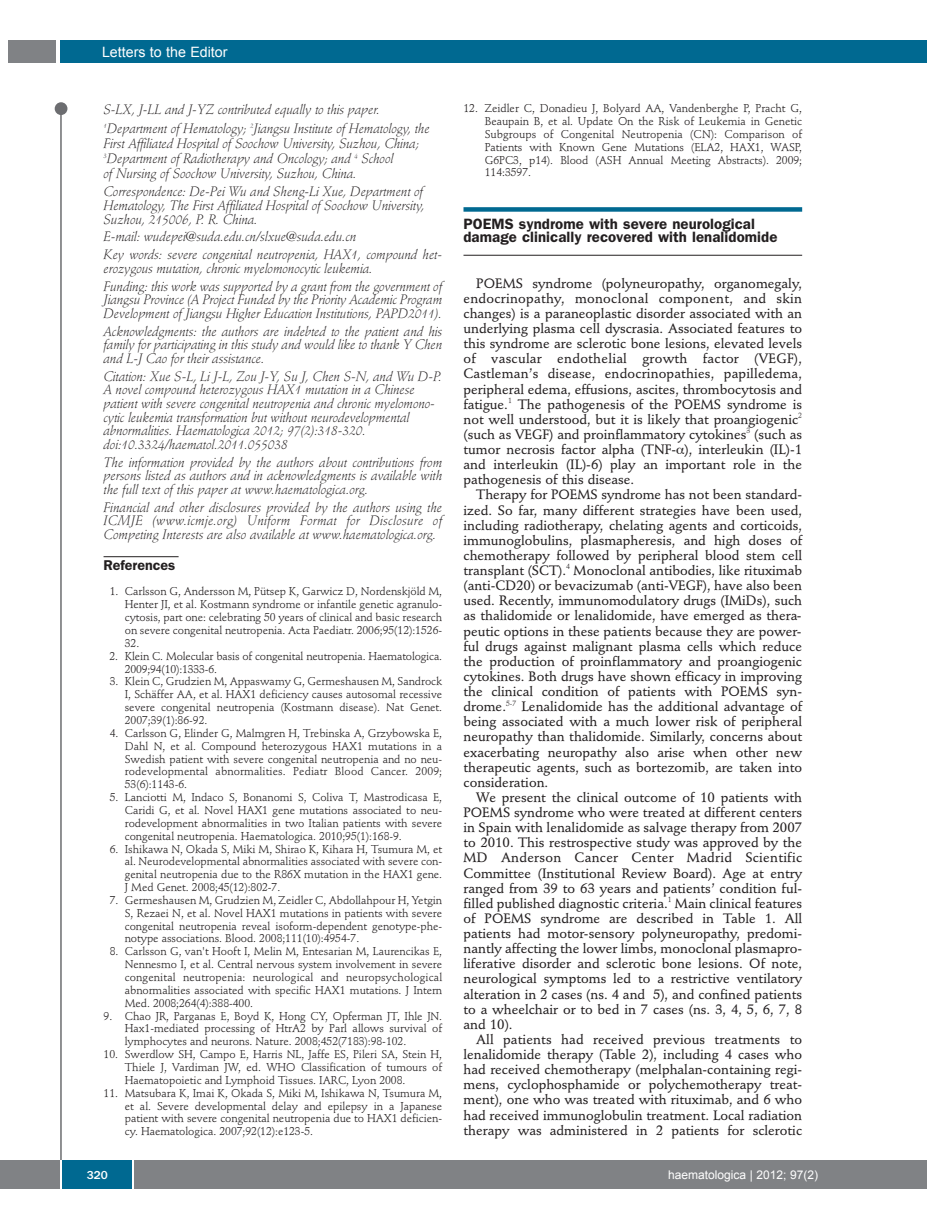
<style>
.page{position:relative;width:927px;height:1225px;background:#fff}
.page>*{position:absolute;margin:0;border:0;box-sizing:border-box;transform-origin:0 0}
.t1{font:600 15px/13.6px "Franklin Gothic";letter-spacing:.005em;color:#231f20}
.t2{font:14.25px "Arial";color:#fff}
.t3{font:600 14.25px "Franklin Gothic";color:#231f20}
.t4{font:500 13.5px/15.1px "Stempel Schneidler";color:#231f20;text-align:justify}
.t5{font:italic 300 13.5px/13.6px "Stempel Schneidler";letter-spacing:-.005em;color:#231f20}
.t6{font:12px "Arial";color:#fff}
.t7{font:500 12px "Franklin Gothic";color:#fff}
.t8{font:11.25px/12.9px "Stempel Schneidler";letter-spacing:-.005em;color:#231f20;text-align:justify}
</style>
<div class="page">
<div style="left:910px;top:1160px;width:17px;height:28px;background:#808285"></div>
<div style="left:911px;top:40px;width:16px;height:22px;background:#006991"></div>
<div style="left:55px;top:102px;width:12px;height:13px;background:#6c6d70;border-radius:50%"></div>
<hr style="left:60px;top:107px;width:2px;height:1059px;background:#6c6d70">
<hr style="left:104px;top:556px;width:75px;height:1px;background:#231f20">
<div style="left:463px;top:207px;width:339px;height:5px;background:#006991"></div>
<hr style="left:463px;top:255px;width:339px;height:1px;background:#231f20">
<div style="left:0;top:1160px;width:911px;height:28px;background:#808285"></div>
<div style="left:62px;top:1160px;width:71px;height:28px;background:#006991"></div>
<hr style="left:60px;top:1160px;width:2px;height:28px;background:#fff">
<svg style="left:133px;top:1160px;width:1px;height:28px"></svg>
<div style="left:60px;top:40px;width:852px;height:22px;background:#006991"></div>
<div style="left:9px;top:40px;width:47px;height:22px;background:#808285"></div>
<p class="t2" style="left:102px;top:44px;width:127px">Letters to the Editor</p>
<p class="t5" style="left:104px;top:101px;width:328px;line-height:19.4px">S-LX, J-LL and J-YZ contributed equally to this paper.<br><sup>1</sup>Department of Hematology; <sup>2</sup>Jiangsu Institute of Hematology, the</p>
<p class="t5" style="left:104px;top:137px;width:317px;line-height:15.1px">First Affiliated Hospital of Soochow University, Suzhou, China;<br><sup>3</sup>Department of Radiotherapy and Oncology; and <sup>4</sup> School<br>of Nursing of Soochow University, Suzhou, China.</p>
<p class="t5" style="left:104px;top:186px;width:323px;text-align:justify">Correspondence: De-Pei Wu and Sheng-Li Xue, Department of Hematology, The First Affiliated Hospital of Soochow University, Suzhou, 215006, P. R. China.</p>
<p class="t5" style="left:104px;top:229px;width:340px;line-height:17.9px">E-mail: wudepei@suda.edu.cn/slxue@suda.edu.cn<br>Key words: severe congenital neutropenia, HAX1, compound het-</p>
<p class="t5" style="left:104px;top:261px;width:340px;line-height:17.9px">erozygous mutation, chronic myelomonocytic leukemia.<br>Funding: this work was supported by a grant from the government of</p>
<p class="t5" style="left:104px;top:294px;width:340px">Jiangsu Province (A Project Funded by the Priority Academic Program<br>Development of Jiangsu Higher Education Institutions, PAPD2011).</p>
<p class="t5" style="left:104px;top:326px;width:340px;text-align:justify">Acknowledgments: the authors are indebted to the patient and his family for participating in this study and would like to thank Y Chen and L-J Cao for their assistance.</p>
<p class="t5" style="left:104px;top:371px;width:340px">Citation: Xue S-L, Li J-L, Zou J-Y, Su J, Chen S-N, and Wu D-P.<br>A novel compound heterozygous HAX1 mutation in a Chinese patient with severe congenital neutropenia and chronic myelomono&shy;cytic leukemia transformation but without neurodevelopmental abnormalities. Haematologica 2012; 97(2):318-320. doi:10.3324/haematol.2011.055038</p>
<p class="t5" style="left:104px;top:456px;width:340px;text-align:justify">The information provided by the authors about contributions from persons listed as authors and in acknowledgments is available with the full text of this paper at www.haematologica.org.</p>
<p class="t5" style="left:104px;top:501px;width:340px;text-align:justify">Financial and other disclosures provided by the authors using the ICMJE (www.icmje.org) Uniform Format for Disclosure of Competing Interests are also available at www.haematologica.org.</p>
<p class="t3" style="left:104px;top:560px;width:73px">References</p>
<p class="t8" style="left:125px;top:586px;width:319px;text-indent:-15px">1. Carlsson G, Andersson M, Pütsep K, Garwicz D, Nordenskjöld M, Henter JI, et al. Kostmann syndrome or infantile genetic agranulo&shy;cytosis, part one: celebrating 50 years of clinical and basic research on severe congenital neutropenia. Acta Paediatr. 2006;95(12):1526- 32.</p>
<p class="t8" style="left:125px;top:650px;width:319px;text-indent:-15px">2. Klein C. Molecular basis of congenital neutropenia. Haematologica.<br>2009;94(10):1333-6.</p>
<p class="t8" style="left:125px;top:676px;width:319px;text-indent:-15px">3. Klein C, Grudzien M, Appaswamy G, Germeshausen M, Sandrock I, Schäffer AA, et al. HAX1 deficiency causes autosomal recessive severe congenital neutropenia (Kostmann disease). Nat Genet.<br>2007;39(1):86-92.</p>
<p class="t8" style="left:125px;top:727px;width:319px;text-indent:-15px">4. Carlsson G, Elinder G, Malmgren H, Trebinska A, Grzybowska E, Dahl N, et al. Compound heterozygous HAX1 mutations in a Swedish patient with severe congenital neutropenia and no neu&shy;rodevelopmental abnormalities. Pediatr Blood Cancer. 2009; 53(6):1143-6.</p>
<p class="t8" style="left:125px;top:792px;width:319px;text-indent:-15px">5. Lanciotti M, Indaco S, Bonanomi S, Coliva T, Mastrodicasa E, Caridi G, et al. Novel HAX1 gene mutations associated to neu&shy;rodevelopment abnormalities in two Italian patients with severe congenital neutropenia. Haematologica. 2010;95(1):168-9.</p>
<p class="t8" style="left:125px;top:843px;width:319px;text-indent:-15px">6. Ishikawa N, Okada S, Miki M, Shirao K, Kihara H, Tsumura M, et al. Neurodevelopmental abnormalities associated with severe con&shy;genital neutropenia due to the R86X mutation in the HAX1 gene.<br>J Med Genet. 2008;45(12):802-7.</p>
<p class="t8" style="left:125px;top:894px;width:319px;text-indent:-15px">7. Germeshausen M, Grudzien M, Zeidler C, Abdollahpour H, Yetgin S, Rezaei N, et al. Novel HAX1 mutations in patients with severe congenital neutropenia reveal isoform-dependent genotype-phe&shy;notype associations. Blood. 2008;111(10):4954-7.</p>
<p class="t8" style="left:125px;top:946px;width:319px;text-indent:-15px">8. Carlsson G, van't Hooft I, Melin M, Entesarian M, Laurencikas E, Nennesmo I, et al. Central nervous system involvement in severe congenital neutropenia: neurological and neuropsychological abnormalities associated with specific HAX1 mutations. J Intern Med. 2008;264(4):388-400.</p>
<p class="t8" style="left:125px;top:1010px;width:319px;text-indent:-21px">9. Chao JR, Parganas E, Boyd K, Hong CY, Opferman JT, Ihle JN.<br>Hax1-mediated processing of HtrA2 by Parl allows survival of lymphocytes and neurons. Nature. 2008;452(7183):98-102.</p>
<p class="t8" style="left:125px;top:1049px;width:319px;text-indent:-21px">10. Swerdlow SH, Campo E, Harris NL, Jaffe ES, Pileri SA, Stein H, Thiele J, Vardiman JW, ed. WHO Classification of tumours of Haematopoietic and Lymphoid Tissues. IARC, Lyon 2008.</p>
<p class="t8" style="left:125px;top:1087px;width:319px;text-indent:-21px">11. Matsubara K, Imai K, Okada S, Miki M, Ishikawa N, Tsumura M, et al. Severe developmental delay and epilepsy in a Japanese patient with severe congenital neutropenia due to HAX1 deficien&shy;cy. Haematologica. 2007;92(12):e123-5.</p>
<p class="t8" style="left:485px;top:103px;width:319px;text-indent:-21px">12. Zeidler C, Donadieu J, Bolyard AA, Vandenberghe P, Pracht G, Beaupain B, et al. Update On the Risk of Leukemia in Genetic Subgroups of Congenital Neutropenia (CN): Comparison of Patients with Known Gene Mutations (ELA2, HAX1, WASP, G6PC3, p14). Blood (ASH Annual Meeting Abstracts). 2009; 114:3597.</p>
<p class="t1" style="left:463px;top:218px;width:315px">POEMS syndrome with severe neurological damage clinically recovered with lenalidomide</p>
<p class="t4" style="left:463px;top:277px;width:340px;text-indent:13px">POEMS syndrome (polyneuropathy, organomegaly, endocrinopathy, monoclonal component, and skin changes) is a paraneoplastic disorder associated with an underlying plasma cell dyscrasia. Associated features to this syndrome are sclerotic bone lesions, elevated levels of vascular endothelial growth factor (VEGF), Castleman’s disease, endocrinopathies, papilledema, peripheral edema, effusions, ascites, thrombocytosis and fatigue.<sup>1</sup> The pathogenesis of the POEMS syndrome is not well understood, but it is likely that proangiogenic<sup>2 </sup>(such as VEGF) and proinflammatory cytokines<sup>3</sup> (such as tumor necrosis factor alpha (TNF- ), interleukin (IL)-1 and interleukin (IL)-6) play an important role in the pathogenesis of this disease.</p>
<p class="t4" style="left:463px;top:488px;width:340px;text-indent:13px">Therapy for POEMS syndrome has not been standard&shy;ized. So far, many different strategies have been used, including radiotherapy, chelating agents and corticoids, immunoglobulins, plasmapheresis, and high doses of chemotherapy followed by peripheral blood stem cell transplant (SCT).<sup>4</sup> Monoclonal antibodies, like rituximab (anti-CD20) or bevacizumab (anti-VEGF), have also been used. Recently, immunomodulatory drugs (IMiDs), such as thalidomide or lenalidomide, have emerged as thera&shy;peutic options in these patients because they are power&shy;ful drugs against malignant plasma cells which reduce the production of proinflammatory and proangiogenic cytokines. Both drugs have shown efficacy in improving the clinical condition of patients with POEMS syn&shy;drome.<sup>5-7</sup> Lenalidomide has the additional advantage of being associated with a much lower risk of peripheral neuropathy than thalidomide. Similarly, concerns about exacerbating neuropathy also arise when other new therapeutic agents, such as bortezomib, are taken into consideration.</p>
<p class="t4" style="left:463px;top:791px;width:340px;text-indent:13px">We present the clinical outcome of 10 patients with POEMS syndrome who were treated at different centers in Spain with lenalidomide as salvage therapy from 2007 to 2010. This restrospective study was approved by the MD Anderson Cancer Center Madrid Scientific Committee (Institutional Review Board). Age at entry ranged from 39 to 63 years and patients’ condition ful&shy;filled published diagnostic criteria.<sup>1</sup> Main clinical features of POEMS syndrome are described in Table 1. All patients had motor-sensory polyneuropathy, predomi&shy;nantly affecting the lower limbs, monoclonal plasmapro&shy;liferative disorder and sclerotic bone lesions. Of note, neurological symptoms led to a restrictive ventilatory alteration in 2 cases (ns. 4 and 5), and confined patients to a wheelchair or to bed in 7 cases (ns. 3, 4, 5, 6, 7, 8 and 10).</p>
<p class="t4" style="left:463px;top:1033px;width:340px;text-indent:13px">All patients had received previous treatments to lenalidomide therapy (Table 2), including 4 cases who had received chemotherapy (melphalan-containing regi&shy;mens, cyclophosphamide or polychemotherapy treat&shy;ment), one who was treated with rituximab, and 6 who had received immunoglobulin treatment. Local radiation therapy was administered in 2 patients for sclerotic</p>
<p class="t7" style="left:87px;top:1171px;width:23px">320</p>
<p class="t6" style="left:668px;top:1168px;width:152px">haematologica | 2012; 97(2)</p>
</div>
